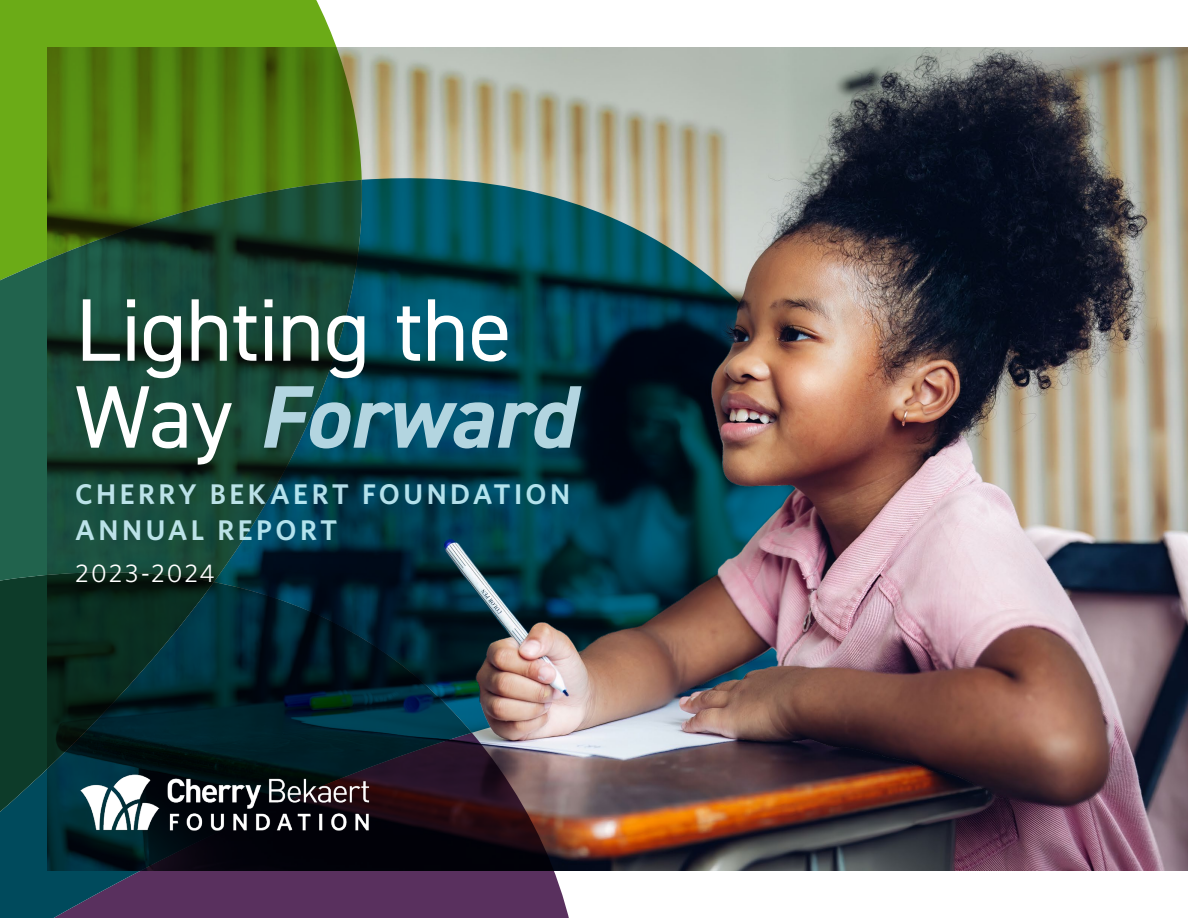
<style>
.page{position:relative;width:1188px;height:918px;background:#fff}
.page>*{position:absolute;margin:0;border:0;box-sizing:border-box;transform-origin:0 0}
.Cover_Headline{font:89.1px/86.8px "DIN2014";letter-spacing:-.01em;color:#fff}
.t1{font:600 28.5px/36px "Whitney";letter-spacing:.12em;color:#b3d5e0}
.t2{font:25.5px "Whitney";letter-spacing:.08em;color:#fff}
.s1{font-weight:700;font-style:italic;color:#b3d5e0}
</style>
<div class="page">
<img style="left:362px;top:47px;width:826px;height:824px">
<img style="left:472px;top:733px;width:121px;height:185px">
<img style="left:362px;top:178px;width:532px;height:555px">
<svg style="left:0;top:582px;width:472px;height:336px;background:#182135"></svg>
<svg style="left:0;top:0;width:362px;height:180px;background:#5f9019"></svg>
<svg style="left:0;top:644px;width:214px;height:226px;background:#04292a"></svg>
<svg style="left:0;top:180px;width:362px;height:464px;background:#174633"></svg>
<img style="left:75px;top:767px;width:299px;height:72px">
<p class="Cover_Headline" style="left:75px;top:285px;width:500px">Lighting the<br>Way <span class="s1">Forward</span></p>
<p class="t1" style="left:75px;top:476px;width:496px">CHERRY BEKAERT FOUNDATION<br>ANNUAL REPORT</p>
<h2 class="t2" style="left:75px;top:556px;width:141px">2023-2024</h2>
</div>
